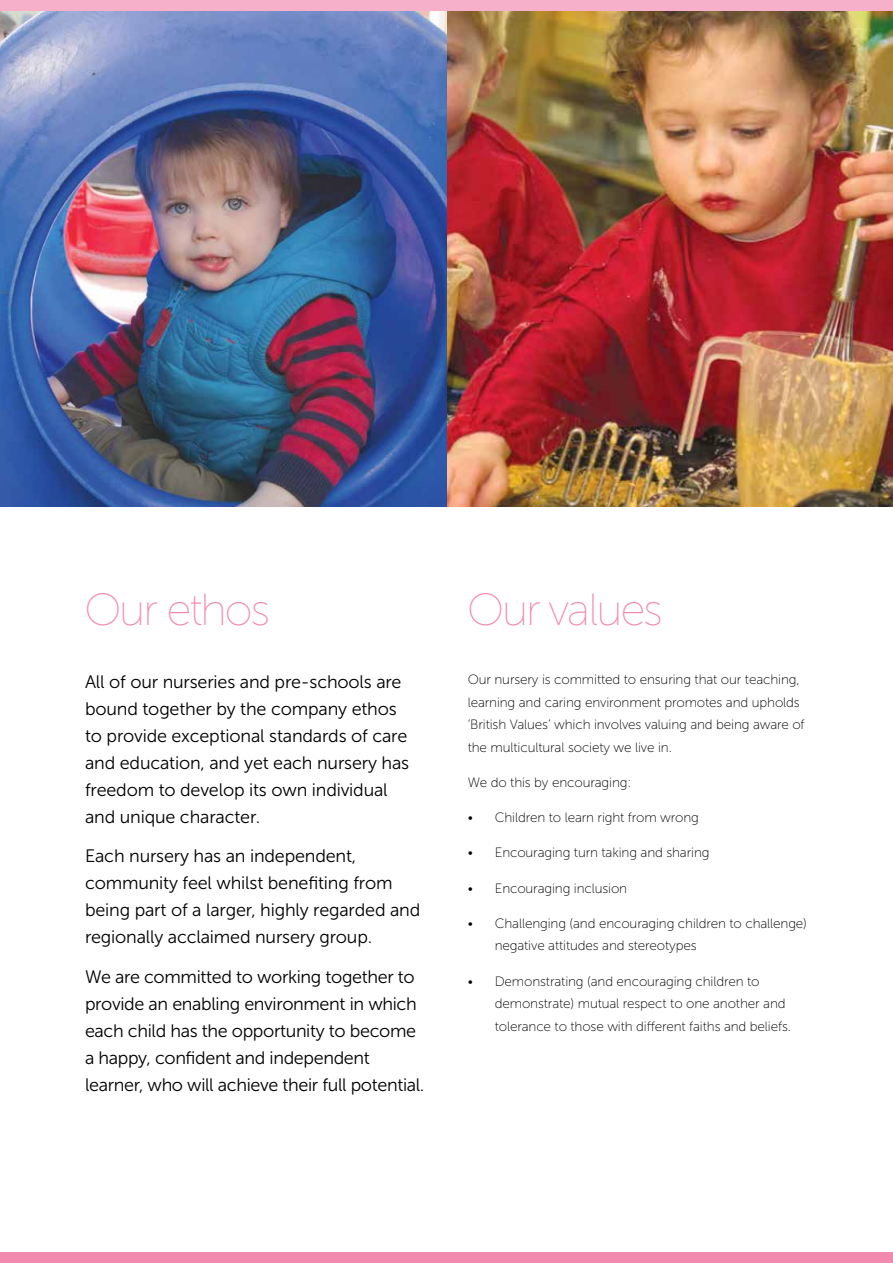
<style>
.page{position:relative;width:893px;height:1263px;background:#fff}
.page>*{position:absolute;margin:0;border:0;box-sizing:border-box;transform-origin:0 0}
.t1{font:300 45px "Museo Sans Display";letter-spacing:-.01em;color:#f28ab0}
.t2{font:18px/27px "Museo Sans 300";letter-spacing:-.01em;color:#000}
.t3{font:13.5px/22.5px "Museo Sans 100";letter-spacing:-.01em;color:#000}
</style>
<div class="page">
<img style="left:446px;top:11px;width:447px;height:496px">
<img style="left:0;top:9px;width:446px;height:498px">
<div style="left:1px;top:1px;width:892px;height:10px;background:#f7b0c9"></div>
<div style="left:0;top:1252px;width:893px;height:11px;background:#f28ab0"></div>
<div style="left:0;top:0;width:893px;height:9px;background:#f7b0c9"></div>
<h1 class="t1" style="left:85px;top:586px;width:186px">Our ethos</h1>
<p class="t2" style="left:85px;top:668px;width:326px">All of our nurseries and pre-schools are bound together by the company ethos to provide exceptional standards of care and education, and yet each nursery has freedom to develop its own individual and unique character.</p>
<p class="t2" style="left:85px;top:843px;width:337px">Each nursery has an independent, community feel whilst benefiting from being part of a larger, highly regarded and regionally acclaimed nursery group.</p>
<p class="t2" style="left:85px;top:964px;width:341px">We are committed to working together to provide an enabling environment in which each child has the opportunity to become a happy, confident and independent learner, who will achieve their full potential.</p>
<h1 class="t1" style="left:468px;top:586px;width:196px">Our values</h1>
<p class="t3" style="left:468px;top:668px;width:338px">Our nursery is committed to ensuring that our teaching, learning and caring environment promotes and upholds ‘British Values’ which involves valuing and being aware of the multicultural society we live in.</p>
<p class="t3" style="left:468px;top:771px;width:165px">We do this by encouraging:</p>
<p class="t3" style="left:468px;top:806px;width:233px">• Children to learn right from wrong</p>
<p class="t3" style="left:468px;top:842px;width:243px">• Encouraging turn taking and sharing</p>
<p class="t3" style="left:468px;top:877px;width:161px">• Encouraging inclusion</p>
<p class="t3" style="left:495px;top:912px;width:314px;text-indent:-27px">• Challenging (and encouraging children to challenge) negative attitudes and stereotypes</p>
<p class="t3" style="left:495px;top:970px;width:298px;text-indent:-27px">• Demonstrating (and encouraging children to demonstrate) mutual respect to one another and tolerance to those with different faiths and beliefs.</p>
</div>
